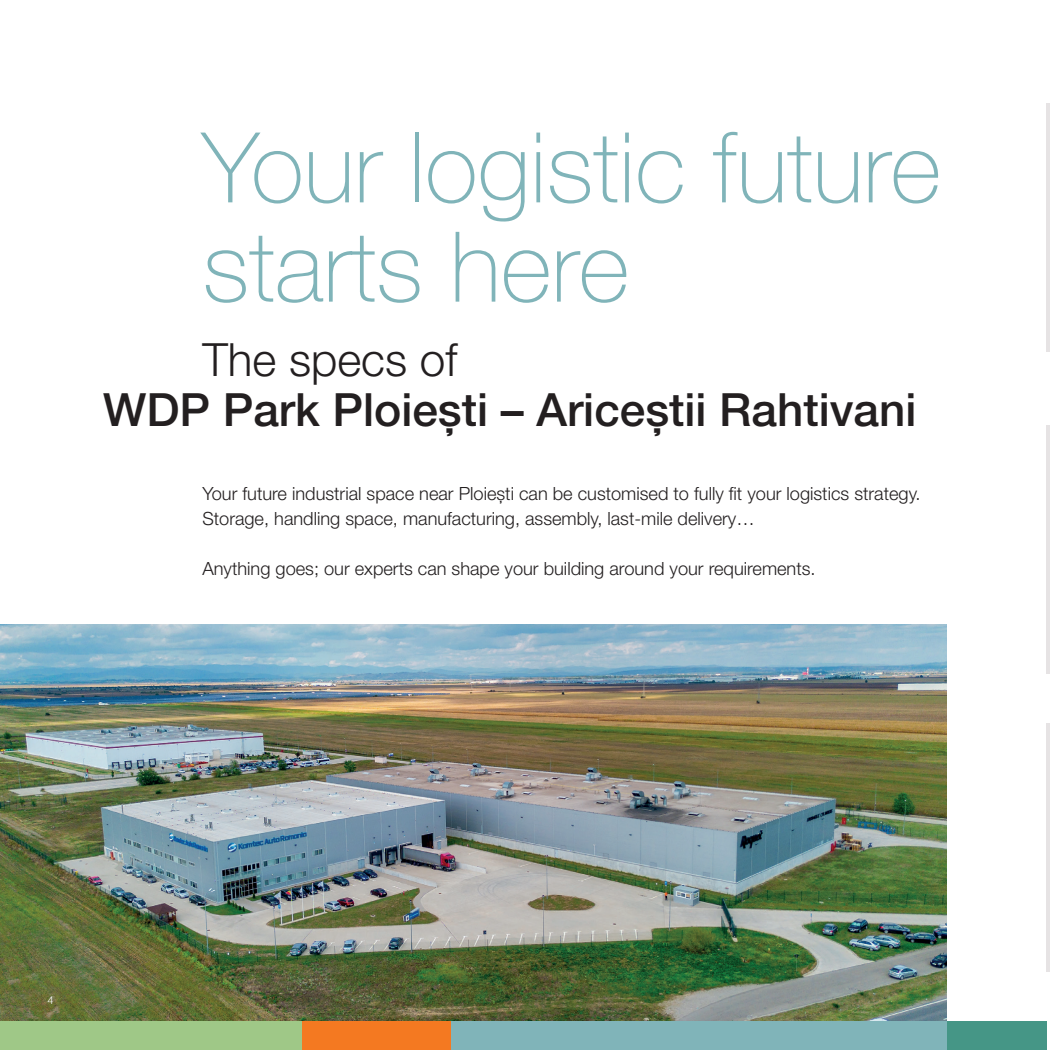
<style>
.page{position:relative;width:1050px;height:1050px;background:#fff}
.page>*{position:absolute;margin:0;border:0;box-sizing:border-box;transform-origin:0 0}
.t1{font:100 97.65px/99.2px "Helvetica Neue LT Pro";color:#80b4b9}
.t2{font:500 45.85px "Helvetica Neue LT Pro";color:#231f20}
.t3{font:300 45.85px "Helvetica Neue LT Pro";color:#231f20}
.t4{font:300 18.2px/24.8px "Helvetica Neue LT Pro";color:#231f20}
.t5{font:300 10.85px "Helvetica";color:#fff}
</style>
<div class="page">
<hr style="left:1046px;top:103px;width:3px;height:248px;background:#e6e3e4">
<hr style="left:1046px;top:425px;width:3px;height:248px;background:#e6e3e4">
<hr style="left:1046px;top:723px;width:3px;height:248px;background:#e6e3e4">
<img style="left:0;top:624px;width:946px;height:397px">
<div style="left:202px;top:1021px;width:99px;height:28px;background:#9fc887"></div>
<div style="left:0;top:1021px;width:202px;height:28px;background:#9fc887"></div>
<div style="left:946px;top:1021px;width:100px;height:28px;background:#459686"></div>
<div style="left:401px;top:1021px;width:545px;height:28px;background:#80b4b9"></div>
<div style="left:301px;top:1021px;width:149px;height:28px;background:#f47921"></div>
<h1 class="t1" style="left:202px;top:117px;width:740px">Your logistic future starts here</h1>
<h2 class="t3" style="left:202px;top:332px;width:256px">The specs of</h2>
<h2 class="t2" style="left:103px;top:382px;width:814px">WDP Park Ploiești – Ariceștii Rahtivani</h2>
<p class="t4" style="left:202px;top:481px;width:719px">Your future industrial space near Ploiești can be customised to fully fit your logistics strategy.<br>Storage, handling space, manufacturing, assembly, last-mile delivery…</p>
<p class="t4" style="left:202px;top:555px;width:614px">Anything goes; our experts can shape your building around your requirements.</p>
<p class="t5" style="left:47px;top:991px;width:8px">4</p>
</div>
